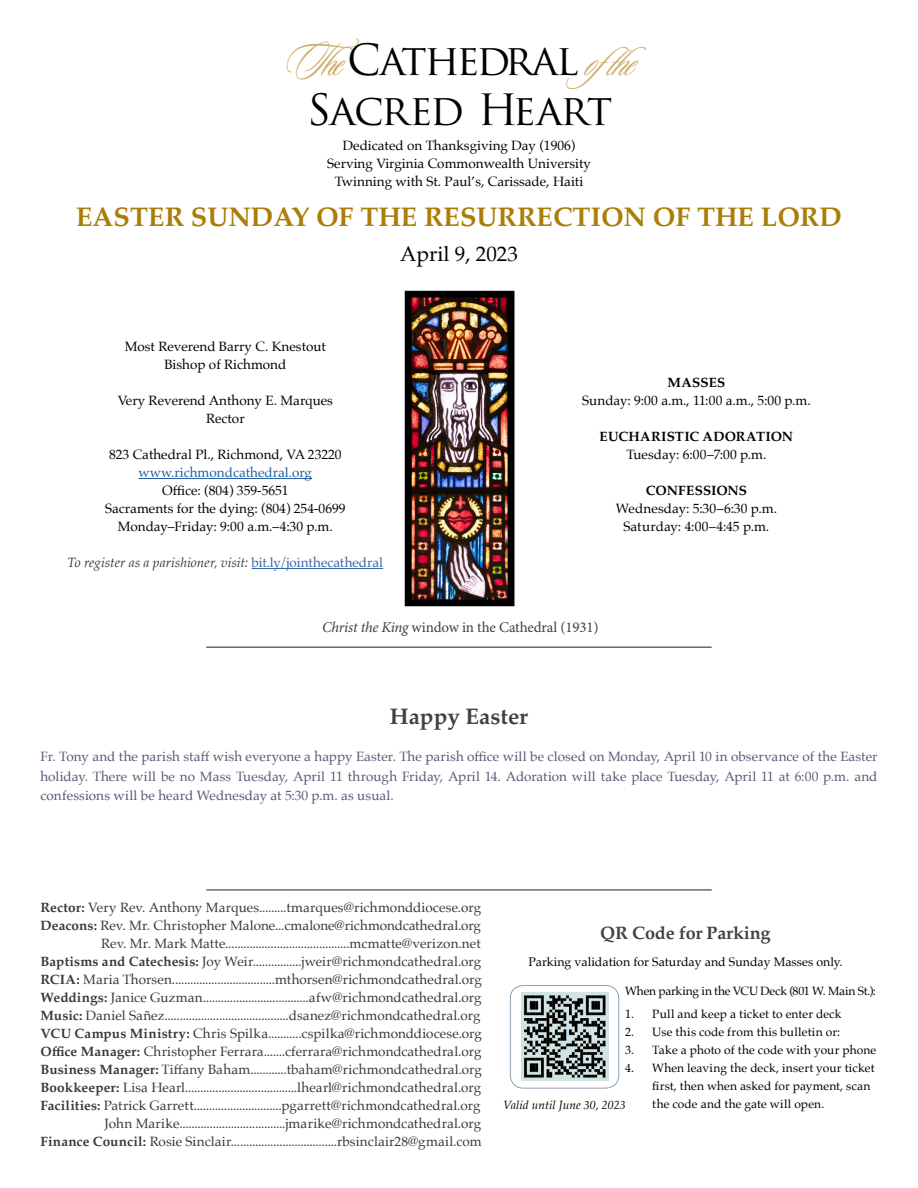
<style>
.page{position:relative;width:918px;height:1188px;background:#fff}
.page>*{position:absolute;margin:0;border:0;box-sizing:border-box;transform-origin:0 0}
.t1{font:42px/50.4px "Trajan Pro";letter-spacing:-.045em;color:#000}
.t2{font:700 27px "Palatino";color:#aa7d06}
.t3{font:700 22.5px "Palatino";color:#414042}
.t4{font:21px "Palatino";color:#000}
.t5{font:700 18px "Palatino";letter-spacing:-.01em;color:#414042}
.t6{font:15px "Minion Pro";letter-spacing:-.01em;color:#414042}
.t7{font:13.5px/18px "Palatino";letter-spacing:.005em;color:#383839;text-align:right}
.t8{font:13.5px/18px "Palatino";color:#000;text-align:center}
.t9{font:13.5px/19.5px "Palatino";letter-spacing:.005em;color:#565a75;text-align:justify}
.t10{font:italic 13.5px "Palatino";letter-spacing:.005em;color:#383839}
.t11{font:700 13.5px "Palatino";letter-spacing:.01em;color:#000}
.t12{font:13.5px "Palatino";color:#215e9e}
.t13{font:12.3px "Palatino";color:#000}
.t14{font:12px/18px "Palatino";letter-spacing:.005em;color:#000}
.t15{font:12px "Palatino";letter-spacing:-.015em;color:#000}
.t16{font:italic 12px "Palatino";color:#000}
.s1{font-family:"Sloop Script Two";font-size:49.2px;color:#ceac69}
.s2{font-family:"Sloop Script Two";font-style:italic;font-size:49.2px;color:#ceac69}
.s3{font-style:normal;color:#3666a4}
.s4{font-style:italic}
.s5{font-weight:700}
</style>
<div class="page">
<hr style="left:206px;top:647px;width:506px;height:1px;background:#002541">
<hr style="left:139px;top:478px;width:173px;height:1px;background:#215e9e">
<hr style="left:252px;top:568px;width:131px;height:1px;background:#3666a4">
<div style="left:510px;top:985px;width:109px;height:103px;border:1px solid #8fa1b4;border-radius:13px"></div>
<img style="left:521px;top:993px;width:87px;height:87px">
<hr style="left:206px;top:890px;width:506px;height:1px;background:#002541">
<img style="left:404px;top:290px;width:111px;height:317px">
<h1 class="t1" style="left:307px;top:34px;width:354px;text-indent:-21px"><span class="s1">The</span> Cathedral <span class="s2">ofthe<br></span>Sacred Heart</h1>
<p class="t8" style="left:327px;top:137px;width:265px">Dedicated on Thanksgiving Day (1906)<br>Serving Virginia Commonwealth University<br>Twinning with St. Paul’s, Carissade, Haiti</p>
<h2 class="t2" style="left:76px;top:194px;width:767px">EASTER SUNDAY OF THE RESURRECTION OF THE LORD</h2>
<h3 class="t4" style="left:400px;top:236px;width:119px">April 9, 2023</h3>
<p class="t8" style="left:125px;top:337px;width:203px">Most Reverend Barry C. Knestout<br>Bishop of Richmond</p>
<p class="t8" style="left:118px;top:391px;width:217px">Very Reverend Anthony E. Marques<br>Rector</p>
<p class="t8" style="left:109px;top:445px;width:234px">823 Cathedral Pl., Richmond, VA 23220</p>
<p class="t12" style="left:139px;top:461px;width:175px">www.richmondcathedral.org</p>
<p class="t8" style="left:105px;top:481px;width:242px">Office: (804) 359-5651<br>Sacraments for the dying: (804) 254-0699<br>Monday–Friday: 9:00 a.m.–4:30 p.m.</p>
<p class="t10" style="left:68px;top:551px;width:317px">To register as a parishioner, visit: <span class="s3">bit.ly/jointhecathedral</span></p>
<p class="t11" style="left:667px;top:371px;width:59px">MASSES</p>
<p class="t8" style="left:582px;top:391px;width:230px">Sunday: 9:00 a.m., 11:00 a.m., 5:00 p.m.</p>
<p class="t11" style="left:600px;top:425px;width:195px">EUCHARISTIC ADORATION</p>
<p class="t8" style="left:626px;top:445px;width:142px">Tuesday: 6:00–7:00 p.m.</p>
<p class="t11" style="left:646px;top:479px;width:103px">CONFESSIONS</p>
<p class="t8" style="left:616px;top:499px;width:163px">Wednesday: 5:30–6:30 p.m.<br>Saturday: 4:00–4:45 p.m.</p>
<p class="t6" style="left:322px;top:617px;width:278px"><span class="s4">Christ the King</span> window in the Cathedral (1931)</p>
<h3 class="t3" style="left:390px;top:697px;width:140px">Happy Easter</h3>
<p class="t9" style="left:40px;top:747px;width:839px">Fr. Tony and the parish staff wish everyone a happy Easter. The parish office will be closed on Monday, April 10 in observance of the Easter holiday. There will be no Mass Tuesday, April 11 through Friday, April 14. Adoration will take place Tuesday, April 11 at 6:00 p.m. and confessions will be heard Wednesday at 5:30 p.m. as usual.</p>
<p class="t7" style="left:40px;top:898px;width:443px"><span class="s5">Rector:</span> Very Rev. Anthony Marques.........tmarques@richmonddiocese.org <span class="s5">Deacons:</span> Rev. Mr. Christopher Malone...cmalone@richmondcathedral.org Rev. Mr. Mark Matte.........................................mcmatte@verizon.net<br><span class="s5">Baptisms and Catechesis:</span> Joy Weir................jweir@richmondcathedral.org <span class="s5">RCIA:</span> Maria Thorsen..................................mthorsen@richmondcathedral.org <span class="s5">Weddings:</span> Janice Guzman...................................afw@richmondcathedral.org <span class="s5">Music:</span> Daniel Sañez.........................................dsanez@richmondcathedral.org <span class="s5">VCU Campus Ministry:</span> Chris Spilka...........cspilka@richmonddiocese.org <span class="s5">Office Manager:</span> Christopher Ferrara.......cferrara@richmondcathedral.org <span class="s5">Business Manager:</span> Tiffany Baham............tbaham@richmondcathedral.org <span class="s5">Bookkeeper:</span> Lisa Hearl.....................................lhearl@richmondcathedral.org <span class="s5">Facilities:</span> Patrick Garrett.............................pgarrett@richmondcathedral.org John Marike...................................jmarike@richmondcathedral.org<br><span class="s5">Finance Council:</span> Rosie Sinclair...................................rbsinclair28@gmail.com</p>
<h3 class="t5" style="left:600px;top:918px;width:172px">QR Code for Parking</h3>
<p class="t13" style="left:528px;top:952px;width:316px">Parking validation for Saturday and Sunday Masses only.</p>
<p class="t15" style="left:625px;top:981px;width:252px">When parking in the VCU Deck (801 W. Main St.):</p>
<p class="t14" style="left:625px;top:1005px;width:218px">1. Pull and keep a ticket to enter deck</p>
<p class="t14" style="left:625px;top:1023px;width:216px">2. Use this code from this bulletin or:</p>
<p class="t14" style="left:625px;top:1041px;width:252px">3. Take a photo of the code with your phone</p>
<p class="t14" style="left:652px;top:1059px;width:224px;text-indent:-27px">4. When leaving the deck, insert your ticket first, then when asked for payment, scan</p>
<p class="t16" style="left:503px;top:1095px;width:124px">Valid until June 30, 2023</p>
<p class="t14" style="left:652px;top:1095px;width:174px">the code and the gate will open.</p>
</div>
